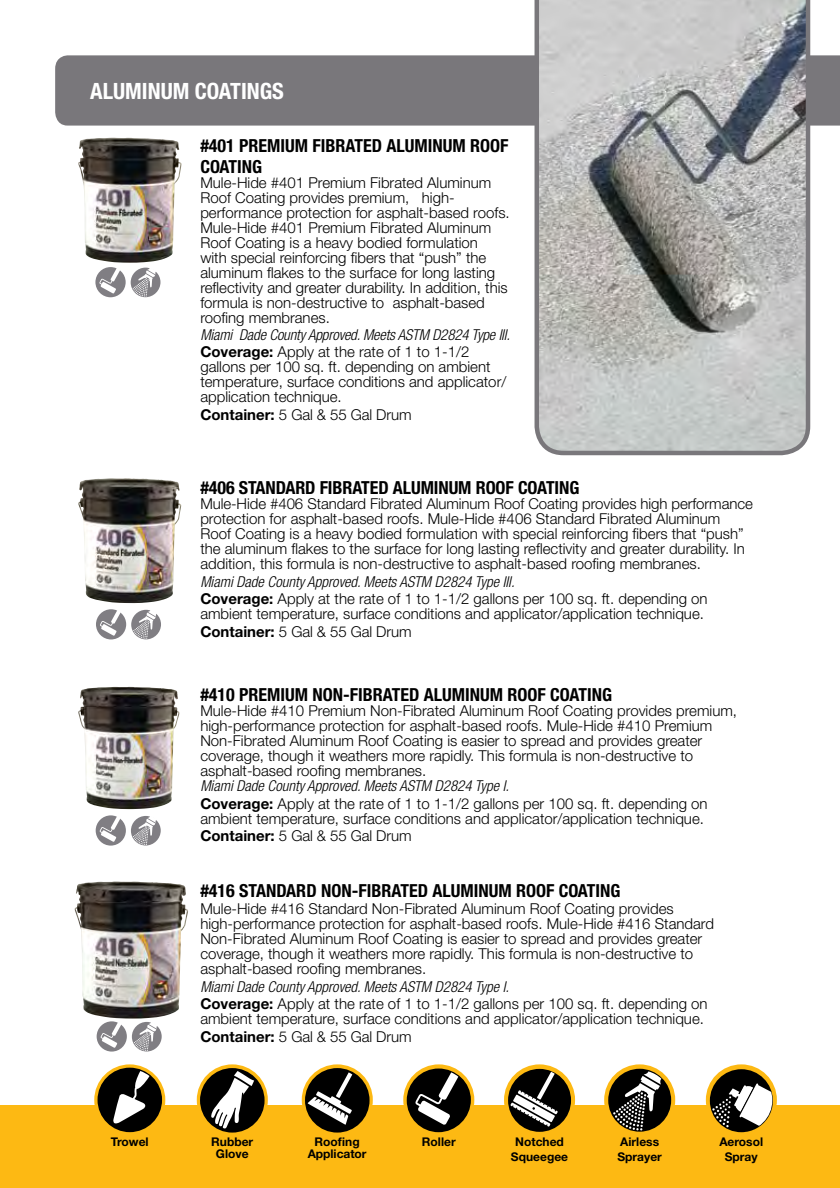
<style>
.page{position:relative;width:840px;height:1188px;background:#fff}
.page>*{position:absolute;margin:0;border:0;box-sizing:border-box;transform-origin:0 0}
.t1{font:700 condensed 22.5px "Helvetica Neue LT Std";color:#fff}
.t2{font:700 condensed 18px/21px "Helvetica Neue LT Std";color:#000}
.t3{font:300 15px/15px "Helvetica Neue LT Std";color:#000}
.t4{font:italic 300 condensed 15px/17.4px "Helvetica Neue LT Std";letter-spacing:-.01em;color:#000}
.t5{font:700 12px/14.4px "Helvetica Neue LT Std";color:#000;text-align:center}
.s1{font-weight:700;font-style:normal;font-stretch:normal}
.s2{font-style:normal;font-stretch:normal}
.s3{font-weight:700}
.s4{font-style:italic;font-stretch:condensed}
</style>
<div class="page">
<svg style="left:94px;top:1064px;width:71px;height:71px"></svg>
<svg style="left:197px;top:1064px;width:71px;height:71px"></svg>
<svg style="left:302px;top:1064px;width:71px;height:71px"></svg>
<svg style="left:403px;top:1064px;width:71px;height:71px"></svg>
<svg style="left:504px;top:1064px;width:71px;height:71px"></svg>
<svg style="left:604px;top:1064px;width:71px;height:71px"></svg>
<svg style="left:706px;top:1064px;width:71px;height:71px"></svg>
<div style="left:0;top:1106px;width:840px;height:82px;background:#fdb913"></div>
<img style="left:78px;top:478px;width:103px;height:125px">
<img style="left:74px;top:882px;width:114px;height:137px">
<img style="left:78px;top:687px;width:101px;height:122px">
<img style="left:78px;top:138px;width:104px;height:125px">
<div style="left:95px;top:267px;width:31px;height:30px;background:#807e83;border-radius:50%"></div>
<svg style="left:99px;top:267px;width:21px;height:27px"></svg>
<div style="left:131px;top:268px;width:29px;height:29px;background:#807e83;border-radius:50%"></div>
<svg style="left:133px;top:267px;width:23px;height:30px"></svg>
<div style="left:55px;top:55px;width:785px;height:71px;background:#79777b"></div>
<div style="left:96px;top:609px;width:30px;height:30px;background:#807e83;border-radius:50%"></div>
<svg style="left:100px;top:610px;width:21px;height:26px"></svg>
<div style="left:131px;top:610px;width:30px;height:29px;background:#807e83;border-radius:50%"></div>
<svg style="left:133px;top:609px;width:24px;height:30px"></svg>
<div style="left:96px;top:815px;width:30px;height:31px;background:#807e83;border-radius:50%"></div>
<svg style="left:100px;top:816px;width:21px;height:26px"></svg>
<svg style="left:131px;top:816px;width:30px;height:30px"></svg>
<svg style="left:133px;top:816px;width:24px;height:29px"></svg>
<div style="left:97px;top:1021px;width:30px;height:31px;background:#807e83;border-radius:50%"></div>
<svg style="left:100px;top:1022px;width:22px;height:26px"></svg>
<svg style="left:132px;top:1022px;width:30px;height:30px"></svg>
<svg style="left:134px;top:1021px;width:24px;height:30px"></svg>
<svg style="left:534px;top:0;width:276px;height:455px;background:#afb0b0"></svg>
<div style="left:407px;top:1069px;width:64px;height:63px;background:#000;border-radius:50%"></div>
<svg style="left:415px;top:1072px;width:43px;height:53px"></svg>
<div style="left:305px;top:1068px;width:64px;height:65px;background:#000;border-radius:50%"></div>
<svg style="left:308px;top:1072px;width:44px;height:53px"></svg>
<div style="left:508px;top:1069px;width:63px;height:63px;background:#000;border-radius:50%"></div>
<svg style="left:510px;top:1072px;width:48px;height:55px"></svg>
<div style="left:97px;top:1068px;width:65px;height:64px;background:#000;border-radius:50%"></div>
<svg style="left:113px;top:1071px;width:36px;height:53px"></svg>
<div style="left:200px;top:1068px;width:64px;height:65px;background:#000;border-radius:50%"></div>
<svg style="left:211px;top:1071px;width:43px;height:57px"></svg>
<svg style="left:710px;top:1069px;width:63px;height:63px"></svg>
<div style="left:608px;top:1069px;width:63px;height:63px;background:#000;border-radius:50%"></div>
<svg style="left:613px;top:1071px;width:48px;height:60px"></svg>
<h1 class="t1" style="left:90px;top:77px;width:162px">ALUMINUM COATINGS</h1>
<p class="t2" style="left:200px;top:134px;width:307px">#401 PREMIUM FIBRATED ALUMINUM ROOF<br>COATING</p>
<p class="t3" style="left:200px;top:174px;width:311px">Mule-Hide #401 Premium Fibrated Aluminum Roof Coating provides premium, high&shy;performance protection for asphalt-based roofs.<br>Mule-Hide #401 Premium Fibrated Aluminum Roof Coating is a heavy bodied formulation<br>with special reinforcing fibers that “push” the aluminum flakes to the surface for long lasting reflectivity and greater durability. In addition, this formula is non-destructive to asphalt-based roofing membranes.</p>
<p class="t4" style="left:200px;top:326px;width:311px">Miami Dade County Approved. Meets ASTM D2824 Type III.<br><span class="s1">Coverage:</span> <span class="s2">Apply at the rate of 1 to 1-1/2</span></p>
<p class="t3" style="left:200px;top:359px;width:307px">gallons per 100 sq. ft. depending on ambient temperature, surface conditions and applicator/ application technique.</p>
<p class="t3" style="left:200px;top:407px;width:213px"><span class="s3">Container:</span> 5 Gal &amp; 55 Gal Drum</p>
<p class="t2" style="left:200px;top:477px;width:380px">#406 STANDARD FIBRATED ALUMINUM ROOF COATING</p>
<p class="t3" style="left:200px;top:496px;width:554px">Mule-Hide #406 Standard Fibrated Aluminum Roof Coating provides high performance protection for asphalt-based roofs. Mule-Hide #406 Standard Fibrated Aluminum Roof Coating is a heavy bodied formulation with special reinforcing fibers that “push” the aluminum flakes to the surface for long lasting reflectivity and greater durability. In addition, this formula is non-destructive to asphalt-based roofing membranes.</p>
<p class="t3" style="left:200px;top:572px;width:509px;line-height:17.4px"><span class="s4">Miami Dade County Approved. Meets ASTM D2824 Type III.<br></span><span class="s3">Coverage:</span> Apply at the rate of 1 to 1-1/2 gallons per 100 sq. ft. depending on</p>
<p class="t3" style="left:200px;top:605px;width:505px;line-height:17.4px">ambient temperature, surface conditions and applicator/application technique.<br><span class="s3">Container:</span> 5 Gal &amp; 55 Gal Drum</p>
<p class="t2" style="left:200px;top:684px;width:413px">#410 PREMIUM NON-FIBRATED ALUMINUM ROOF COATING</p>
<p class="t3" style="left:200px;top:703px;width:538px">Mule-Hide #410 Premium Non-Fibrated Aluminum Roof Coating provides premium, high-performance protection for asphalt-based roofs. Mule-Hide #410 Premium Non-Fibrated Aluminum Roof Coating is easier to spread and provides greater coverage, though it weathers more rapidly. This formula is non-destructive to asphalt-based roofing membranes.</p>
<p class="t3" style="left:200px;top:777px;width:509px;line-height:17.4px"><span class="s4">Miami Dade County Approved. Meets ASTM D2824 Type I.<br></span><span class="s3">Coverage:</span> Apply at the rate of 1 to 1-1/2 gallons per 100 sq. ft. depending on</p>
<p class="t3" style="left:200px;top:809px;width:505px;line-height:17.4px">ambient temperature, surface conditions and applicator/application technique.<br><span class="s3">Container:</span> 5 Gal &amp; 55 Gal Drum</p>
<p class="t5" style="left:111px;top:1135px;width:39px">Trowel</p>
<p class="t2" style="left:200px;top:880px;width:422px">#416 STANDARD NON-FIBRATED ALUMINUM ROOF COATING</p>
<p class="t3" style="left:200px;top:901px;width:515px">Mule-Hide #416 Standard Non-Fibrated Aluminum Roof Coating provides high-performance protection for asphalt-based roofs. Mule-Hide #416 Standard Non-Fibrated Aluminum Roof Coating is easier to spread and provides greater coverage, though it weathers more rapidly. This formula is non-destructive to asphalt-based roofing membranes.</p>
<p class="t3" style="left:200px;top:978px;width:509px;line-height:17.4px"><span class="s4">Miami Dade County Approved. Meets ASTM D2824 Type I.<br></span><span class="s3">Coverage:</span> Apply at the rate of 1 to 1-1/2 gallons per 100 sq. ft. depending on</p>
<p class="t3" style="left:200px;top:1010px;width:505px;line-height:17.4px">ambient temperature, surface conditions and applicator/application technique.<br><span class="s3">Container:</span> 5 Gal &amp; 55 Gal Drum</p>
<p class="t5" style="left:211px;top:1136px;width:44px;line-height:12px">Rubber<br>Glove</p>
<p class="t5" style="left:308px;top:1136px;width:60px;line-height:12px">Roofing<br>Applicator</p>
<p class="t5" style="left:422px;top:1135px;width:35px">Roller</p>
<p class="t5" style="left:511px;top:1135px;width:59px">Notched<br>Squeegee</p>
<p class="t5" style="left:617px;top:1135px;width:46px;text-align:left">Airless<br>Sprayer</p>
<p class="t5" style="left:719px;top:1135px;width:45px">Aerosol<br>Spray</p>
</div>
